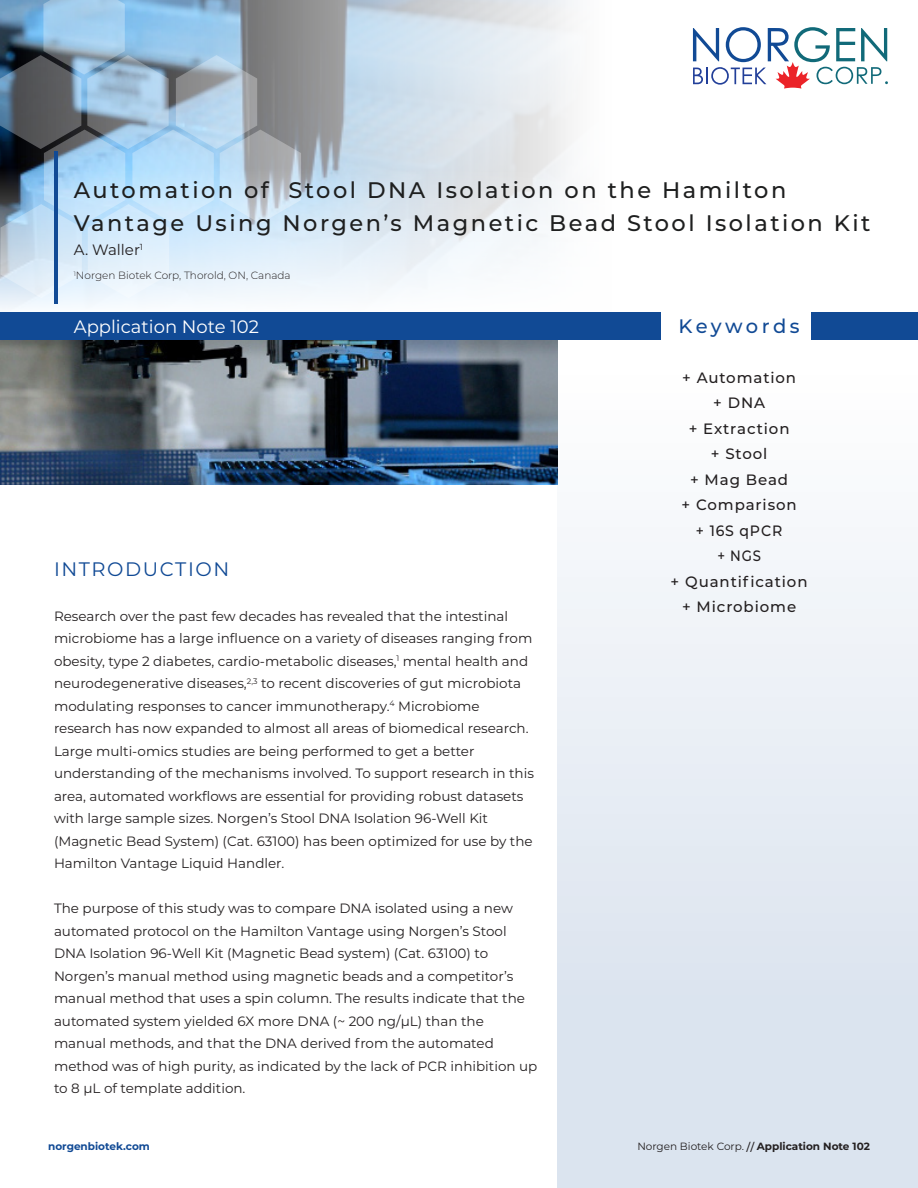
<style>
.page{position:relative;width:918px;height:1188px;background:#fff}
.page>*{position:absolute;margin:0;border:0;box-sizing:border-box;transform-origin:0 0}
.t1{font:500 22.5px/33px "Montserrat";letter-spacing:.11em;color:#1e1f1f}
.t2{font:19.5px "Montserrat";letter-spacing:.08em;color:#114a95}
.t3{font:500 19.5px "Montserrat";letter-spacing:.17em;color:#114a95}
.t4{font:18px "Montserrat";color:#fff}
.t5{font:500 15px "Montserrat";letter-spacing:.06em;color:#231f20}
.t6{font:15px "Montserrat";color:#231f20}
.t7{font:500 15px "Montserrat";letter-spacing:.06em;color:#231f20;scale:.94 1}
.t8{font:500 15px "Montserrat";letter-spacing:.06em;color:#231f20;scale:.88 1}
.t9{font:13.5px/22.5px "Montserrat";color:#231f20}
.t10{font:700 10.5px "Montserrat";color:#231f20}
.t11{font:300 10.5px "Montserrat";color:#231f20}
.t12{font:700 10.5px "Montserrat";color:#114a95}
.s1{font-weight:400}
.s2{font-family:"Ubuntu";font-weight:400}
</style>
<div class="page">
<div style="left:557px;top:312px;width:361px;height:876px;background:linear-gradient(to bottom,#fff,#d5dfec)"></div>
<img style="left:301px;top:0;width:271px;height:164px">
<svg style="left:0;top:0;width:301px;height:164px;background:#869fb3"></svg>
<img style="left:0;top:339px;width:557px;height:146px">
<svg style="left:0;top:164px;width:566px;height:145px"></svg>
<svg style="left:693px;top:27px;width:195px;height:62px"></svg>
<div style="left:0;top:312px;width:918px;height:27px;background:#114a95"></div>
<div style="left:661px;top:311px;width:150px;height:32px;background:#fff"></div>
<hr style="left:54px;top:151px;width:4px;height:153px;background:#114a95">
<p class="t1" style="left:74px;top:173px;width:798px">Automation of Stool DNA Isolation on the Hamilton<br>Vantage Using Norgen’s Magnetic Bead Stool Isolation Kit</p>
<p class="t6" style="left:74px;top:240px;width:71px">A. Waller<sup>1</sup></p>
<p class="t11" style="left:74px;top:268px;width:218px"><sup>1</sup>Norgen Biotek Corp, Thorold, ON, Canada</p>
<p class="t4" style="left:74px;top:314px;width:187px">Application Note 102</p>
<p class="t2" style="left:54px;top:555px;width:177px">INTRODUCTION</p>
<p class="t9" style="left:54px;top:604px;width:480px">Research over the past few decades has revealed that the intestinal microbiome has a large influence on a variety of diseases ranging from obesity, type 2 diabetes, cardio-metabolic diseases,<sup>1</sup> mental health and neurodegenerative diseases,<sup>2,3</sup> to recent discoveries of gut microbiota modulating responses to cancer immunotherapy.<sup>4</sup> Microbiome</p>
<p class="t9" style="left:54px;top:717px;width:476px">research has now expanded to almost all areas of biomedical research.<br>Large multi-omics studies are being performed to get a better</p>
<p class="t9" style="left:54px;top:762px;width:481px">understanding of the mechanisms involved. To support research in this area, automated workflows are essential for providing robust datasets with large sample sizes. Norgen’s Stool DNA Isolation 96-Well Kit</p>
<p class="t9" style="left:54px;top:829px;width:480px">(Magnetic Bead System) (Cat. 63100) has been optimized for use by the<br>Hamilton Vantage Liquid Handler.</p>
<p class="t9" style="left:54px;top:897px;width:460px">The purpose of this study was to compare DNA isolated using a new automated protocol on the Hamilton Vantage using Norgen’s Stool<br>DNA Isolation 96-Well Kit (Magnetic Bead system) (Cat. 63100) to</p>
<p class="t9" style="left:54px;top:964px;width:473px">Norgen’s manual method using magnetic beads and a competitor’s manual method that uses a spin column. The results indicate that the</p>
<p class="t9" style="left:54px;top:1009px;width:431px">automated system yielded 6X more DNA (~ 200 ng/μL) than the</p>
<p class="t9" style="left:54px;top:1032px;width:485px">manual methods, and that the DNA derived from the automated method was of high purity, as indicated by the lack of PCR inhibition up to 8 μL of template addition.</p>
<p class="t3" style="left:679px;top:313px;width:123px">Keywords</p>
<p class="t5" style="left:682px;top:367px;width:116px">+ Automation</p>
<p class="t5" style="left:713px;top:392px;width:53px">+ DNA</p>
<p class="t5" style="left:689px;top:418px;width:102px">+ Extraction</p>
<p class="t5" style="left:711px;top:443px;width:58px">+ Stool</p>
<p class="t5" style="left:690px;top:469px;width:100px">+ Mag Bead</p>
<p class="t5" style="left:682px;top:494px;width:117px">+ Comparison</p>
<p class="t7" style="left:696px;top:520px;width:93px">+ 16S qPCR</p>
<p class="t8" style="left:717px;top:545px;width:51px">+ NGS</p>
<p class="t5" style="left:671px;top:571px;width:138px">+ Quantification</p>
<p class="t5" style="left:682px;top:596px;width:116px">+ Microbiome</p>
<p class="t12" style="left:48px;top:1139px;width:103px">norgenbiotek.com</p>
<p class="t10" style="left:637px;top:1139px;width:234px"><span class="s1">Norgen Biotek Corp.</span> <span class="s2">//</span> Application Note 102</p>
</div>
